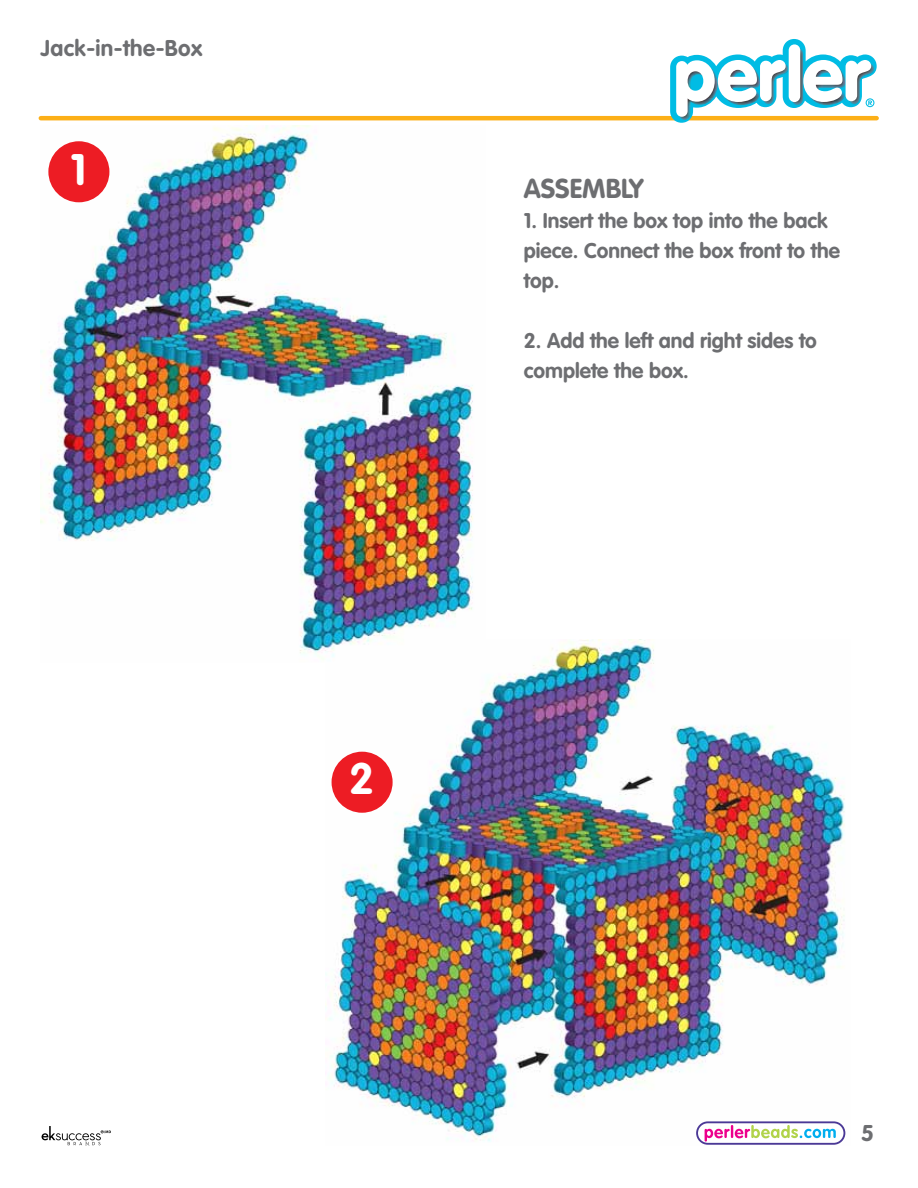
<style>
.page{position:relative;width:918px;height:1188px;background:#fff}
.page>*{position:absolute;margin:0;border:0;box-sizing:border-box;transform-origin:0 0}
.t1{font:700 43.5px "VAG Rounded Std";color:#fff}
.t2{font:700 27px "VAG Rounded Std";color:#6d6e71}
.t3{font:700 22.5px "VAG Rounded Std";letter-spacing:.02em;color:#6d6e71}
.t4{font:700 21px/30px "VAG Rounded Std";color:#6d6e71}
</style>
<div class="page">
<hr style="left:41px;top:116px;width:836px;height:4px;background:#fcaf17">
<svg style="left:42px;top:1126px;width:69px;height:19px"></svg>
<svg style="left:670px;top:39px;width:207px;height:84px"></svg>
<img style="left:328px;top:640px;width:518px;height:502px">
<img style="left:40px;top:125px;width:445px;height:537px">
<div style="left:697px;top:1122px;width:147px;height:22px;background:#fff;border-radius:11px"></div>
<div style="left:696px;top:1121px;width:149px;height:24px;border:2px solid #4b3996;border-radius:11px"></div>
<svg style="left:705px;top:1125px;width:131px;height:17px"></svg>
<div style="left:48px;top:141px;width:61px;height:61px;background:#ed1c24;border-radius:50%"></div>
<div style="left:332px;top:752px;width:61px;height:61px;background:#ed1c24;border-radius:50%"></div>
<p class="t3" style="left:41px;top:35px;width:163px">Jack-in-the-Box</p>
<h1 class="t1" style="left:70px;top:144px;width:18px">1</h1>
<p class="t2" style="left:524px;top:173px;width:121px">ASSEMBLY</p>
<p class="t4" style="left:524px;top:206px;width:318px">1. Insert the box top into the back piece. Connect the box front to the top.</p>
<p class="t4" style="left:524px;top:326px;width:295px">2. Add the left and right sides to complete the box.</p>
<h1 class="t1" style="left:349px;top:753px;width:26px">2</h1>
<p class="t3" style="left:861px;top:1120px;width:14px">5</p>
</div>
